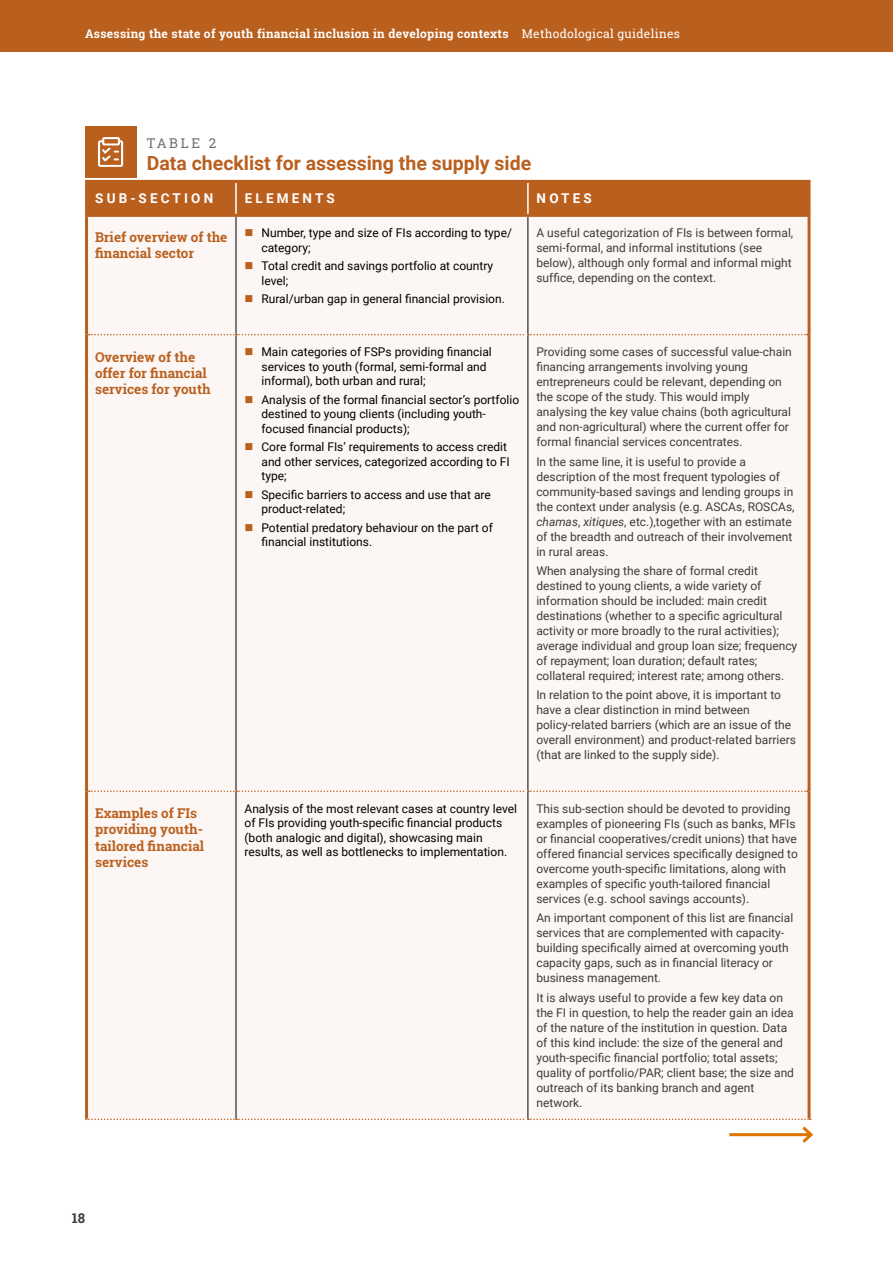
<style>
.page{position:relative;width:893px;height:1263px;background:#fff}
.page>*{position:absolute;margin:0;border:0;box-sizing:border-box;transform-origin:0 0}
.t1{font:700 19.5px "Roboto";color:#ba601f}
.t2{font:700 13.5px/16.2px "Roboto Slab";color:#ba601f}
.t3{font:700 13.5px "Roboto";letter-spacing:.235em;color:#fff}
.t4{font:13.5px "Roboto Slab";letter-spacing:.2em;color:#706f6f}
.t5{font:700 13.5px "Roboto Slab";color:#3c3c3b}
.t6{font:12px/15px "Roboto";color:#3c3c3b}
.t7{font:12px/14.4px "Roboto";color:#000}
.t8{font:700 12px "Roboto Slab";letter-spacing:.025em;color:#fff}
.s1{font-weight:400}
.s2{color:#ba601f}
.s3{font-style:italic}
</style>
<div class="page">
<div style="left:88px;top:183px;width:719px;height:31px;background:#ba601f"></div>
<div style="left:88px;top:217px;width:719px;height:901px;background:#fcf7f4"></div>
<hr style="left:236px;top:217px;width:1px;height:117px;background:#000">
<hr style="left:528px;top:217px;width:1px;height:117px;background:#000">
<hr style="left:236px;top:335px;width:1px;height:455px;background:#000">
<hr style="left:528px;top:335px;width:1px;height:455px;background:#000">
<hr style="left:236px;top:792px;width:1px;height:326px;background:#000">
<hr style="left:528px;top:792px;width:1px;height:326px;background:#000">
<hr style="left:235px;top:183px;width:2px;height:31px;background:#fff">
<hr style="left:527px;top:183px;width:2px;height:31px;background:#fff">
<hr style="left:85px;top:214px;width:151px;height:3px;background:#ba601f">
<hr style="left:236px;top:214px;width:292px;height:3px;background:#ba601f">
<hr style="left:528px;top:214px;width:282px;height:3px;background:#ba601f">
<hr style="left:85px;top:180px;width:151px;height:3px;background:#ba601f">
<hr style="left:85px;top:183px;width:3px;height:31px;background:#ba601f">
<hr style="left:236px;top:180px;width:292px;height:3px;background:#ba601f">
<hr style="left:528px;top:180px;width:282px;height:3px;background:#ba601f">
<hr style="left:807px;top:183px;width:3px;height:31px;background:#ba601f">
<hr style="left:85px;top:217px;width:3px;height:118px;background:#ba601f">
<hr style="left:807px;top:217px;width:3px;height:118px;background:#ba601f">
<hr style="left:85px;top:335px;width:3px;height:456px;background:#ba601f">
<hr style="left:807px;top:335px;width:3px;height:456px;background:#ba601f">
<hr style="left:85px;top:791px;width:3px;height:327px;background:#ba601f">
<hr style="left:807px;top:791px;width:3px;height:327px;background:#ba601f">
<svg style="left:89px;top:334px;width:718px;height:1px"></svg>
<svg style="left:89px;top:790px;width:719px;height:2px"></svg>
<div style="left:85px;top:126px;width:51px;height:51px;background:#ba601f"></div>
<svg style="left:98px;top:137px;width:25px;height:30px"></svg>
<div style="left:0;top:0;width:893px;height:51px;background:#ba601f"></div>
<svg style="left:86px;top:1118px;width:728px;height:25px"></svg>
<p class="t8" style="left:85px;top:26px;width:596px">Assessing the state of youth financial inclusion in developing contexts <span class="s1">Methodological guidelines</span></p>
<p class="t4" style="left:147px;top:134px;width:71px">TABLE 2</p>
<h1 class="t1" style="left:147px;top:150px;width:386px">Data checklist for assessing the supply side</h1>
<p class="t3" style="left:95px;top:189px;width:119px">SUB-SECTION</p>
<p class="t3" style="left:245px;top:189px;width:92px">ELEMENTS</p>
<p class="t3" style="left:537px;top:189px;width:57px">NOTES</p>
<p class="t2" style="left:95px;top:229px;width:134px">Brief overview of the financial sector</p>
<p class="t7" style="left:261px;top:225px;width:252px;text-indent:-17px"><span class="s2">■</span> Number, type and size of FIs according to type/ category;</p>
<p class="t7" style="left:261px;top:258px;width:233px;text-indent:-17px"><span class="s2">■</span> Total credit and savings portfolio at country level;</p>
<p class="t7" style="left:244px;top:291px;width:262px"><span class="s2">■</span> Rural/urban gap in general financial provision.</p>
<p class="t6" style="left:536px;top:225px;width:258px">A useful categorization of FIs is between formal, semi-formal, and informal institutions (see below), although only formal and informal might suffice, depending on the context.</p>
<p class="t2" style="left:95px;top:348px;width:117px">Overview of the offer for financial services for youth</p>
<p class="t7" style="left:261px;top:344px;width:232px;text-indent:-17px"><span class="s2">■</span> Main categories of FSPs providing financial services to youth (formal, semi-formal and informal), both urban and rural;</p>
<p class="t7" style="left:261px;top:392px;width:259px;text-indent:-17px"><span class="s2">■</span> Analysis of the formal financial sector’s portfolio destined to young clients (including youth&shy;focused financial products);</p>
<p class="t7" style="left:261px;top:439px;width:250px;text-indent:-17px"><span class="s2">■</span> Core formal FIs’ requirements to access credit and other services, categorized according to FI type;</p>
<p class="t7" style="left:261px;top:487px;width:231px;text-indent:-17px"><span class="s2">■</span> Specific barriers to access and use that are product-related;</p>
<p class="t7" style="left:261px;top:520px;width:233px;text-indent:-17px"><span class="s2">■</span> Potential predatory behaviour on the part of financial institutions.</p>
<p class="t6" style="left:536px;top:344px;width:257px">Providing some cases of successful value-chain financing arrangements involving young entrepreneurs could be relevant, depending on the scope of the study. This would imply analysing the key value chains (both agricultural and non-agricultural) where the current offer for formal financial services concentrates.</p>
<p class="t6" style="left:536px;top:453px;width:260px">In the same line, it is useful to provide a description of the most frequent typologies of community-based savings and lending groups in the context under analysis (e.g. ASCAs, ROSCAs, <span class="s3">chamas</span>, <span class="s3">xitiques</span>, etc.),together with an estimate of the breadth and outreach of their involvement in rural areas.</p>
<p class="t6" style="left:536px;top:563px;width:262px">When analysing the share of formal credit destined to young clients, a wide variety of information should be included: main credit destinations (whether to a specific agricultural activity or more broadly to the rural activities); average individual and group loan size; frequency of repayment; loan duration; default rates; collateral required; interest rate; among others.</p>
<p class="t6" style="left:536px;top:687px;width:261px">In relation to the point above, it is important to have a clear distinction in mind between policy-related barriers (which are an issue of the overall environment) and product-related barriers (that are linked to the supply side).</p>
<p class="t2" style="left:95px;top:805px;width:111px">Examples of FIs providing youth&shy;tailored financial services</p>
<p class="t7" style="left:244px;top:801px;width:274px">Analysis of the most relevant cases at country level of FIs providing youth-specific financial products (both analogic and digital), showcasing main results, as well as bottlenecks to implementation.</p>
<p class="t6" style="left:536px;top:801px;width:263px">This sub-section should be devoted to providing examples of pioneering FIs (such as banks, MFIs or financial cooperatives/credit unions) that have offered financial services specifically designed to overcome youth-specific limitations, along with examples of specific youth-tailored financial services (e.g. school savings accounts).</p>
<p class="t6" style="left:536px;top:910px;width:258px">An important component of this list are financial services that are complemented with capacity&shy;building specifically aimed at overcoming youth capacity gaps, such as in financial literacy or business management.</p>
<p class="t6" style="left:536px;top:989px;width:259px">It is always useful to provide a few key data on the FI in question, to help the reader gain an idea of the nature of the institution in question. Data of this kind include: the size of the general and youth-specific financial portfolio; total assets; quality of portfolio/PAR; client base; the size and outreach of its banking branch and agent network.</p>
<p class="t5" style="left:72px;top:1209px;width:15px">18</p>
</div>
